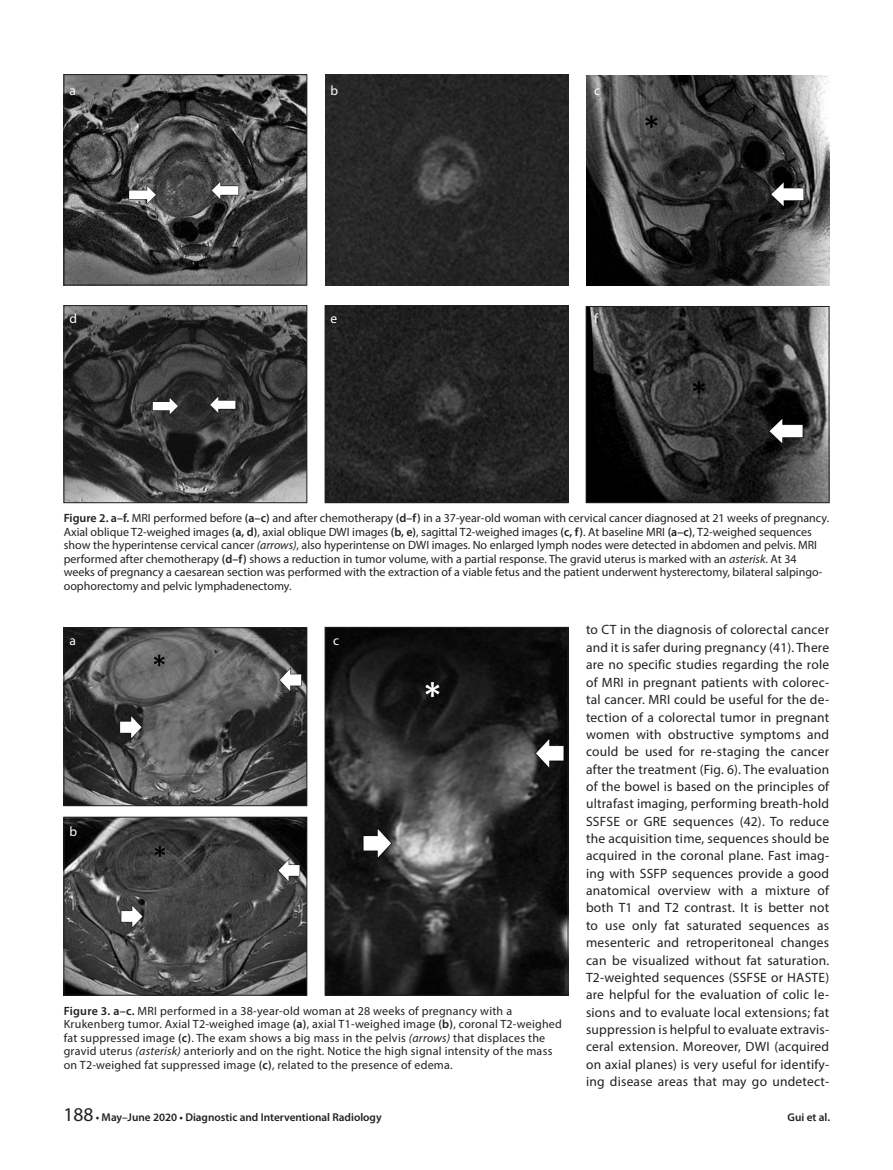
<style>
.page{position:relative;width:893px;height:1170px;background:#fff}
.page>*{position:absolute;margin:0;border:0;box-sizing:border-box;transform-origin:0 0}
.t1{font:13.5px/17.4px "Myriad Pro";letter-spacing:.015em;color:#231f20;text-align:justify}
.t2{font:13.5px "Myriad Pro";color:#fff}
.t3{font:12px/13.5px "Myriad Pro";color:#231f20}
.t4{font:12px/13.5px "Myriad Pro";letter-spacing:.02em;color:#231f20}
.t5{font:600 11.25px "Myriad Pro";color:#231f20}
.s1{font-weight:600}
.s2{font-style:italic}
.s3{font-weight:400;font-size:19.5px}
</style>
<div class="page">
<img style="left:66px;top:307px;width:239px;height:194px">
<div style="left:64px;top:305px;width:243px;height:198px;border:1px solid #231f20"></div>
<img style="left:66px;top:76px;width:239px;height:207px">
<div style="left:64px;top:74px;width:243px;height:211px;border:1px solid #231f20"></div>
<img style="left:327px;top:307px;width:239px;height:194px">
<div style="left:325px;top:305px;width:243px;height:198px;border:1px solid #231f20"></div>
<img style="left:325px;top:74px;width:243px;height:211px">
<img style="left:588px;top:308px;width:239px;height:193px">
<div style="left:586px;top:306px;width:243px;height:197px;border:1px solid #231f20"></div>
<img style="left:586px;top:75px;width:243px;height:210px">
<img style="left:66px;top:629px;width:239px;height:174px">
<div style="left:64px;top:627px;width:243px;height:178px;border:1px solid #231f20"></div>
<img style="left:66px;top:819px;width:239px;height:174px">
<div style="left:64px;top:817px;width:243px;height:178px;border:1px solid #231f20"></div>
<img style="left:327px;top:629px;width:239px;height:364px">
<div style="left:325px;top:627px;width:243px;height:368px;border:1px solid #231f20"></div>
<p class="t2" style="left:70px;top:82px;width:8px">a</p>
<p class="t2" style="left:70px;top:310px;width:9px">d</p>
<p class="t2" style="left:330px;top:82px;width:9px">b</p>
<p class="t2" style="left:330px;top:310px;width:8px">e</p>
<p class="t2" style="left:594px;top:82px;width:8px">c</p>
<p class="t2" style="left:594px;top:310px;width:5px">f</p>
<p class="t3" style="left:64px;top:511px;width:767px"><span class="s1">Figure 2. a–f.</span> MRI performed before <span class="s1">(a–c)</span> and after chemotherapy <span class="s1">(d–f)</span> in a 37-year-old woman with cervical cancer diagnosed at 21 weeks of pregnancy.<br>Axial oblique T2-weighed images <span class="s1">(a, d)</span>, axial oblique DWI images <span class="s1">(b, e)</span>, sagittal T2-weighed images <span class="s1">(c, f)</span>. At baseline MRI <span class="s1">(a–c)</span>, T2-weighed sequences show the hyperintense cervical cancer <span class="s2">(arrows)</span>, also hyperintense on DWI images. No enlarged lymph nodes were detected in abdomen and pelvis. MRI performed after chemotherapy <span class="s1">(d–f)</span> shows a reduction in tumor volume, with a partial response. The gravid uterus is marked with an <span class="s2">asterisk</span>. At 34 weeks of pregnancy a caesarean section was performed with the extraction of a viable fetus and the patient underwent hysterectomy, bilateral salpingo&shy;oophorectomy and pelvic lymphadenectomy.</p>
<p class="t2" style="left:70px;top:632px;width:8px">a</p>
<p class="t2" style="left:69px;top:823px;width:9px">b</p>
<p class="t2" style="left:333px;top:632px;width:8px">c</p>
<p class="t4" style="left:64px;top:1003px;width:500px"><span class="s1">Figure 3. a–c.</span> MRI performed in a 38-year-old woman at 28 weeks of pregnancy with a Krukenberg tumor. Axial T2-weighed image <span class="s1">(a)</span>, axial T1-weighed image <span class="s1">(b)</span>, coronal T2-weighed fat suppressed image <span class="s1">(c)</span>. The exam shows a big mass in the pelvis <span class="s2">(arrows)</span> that displaces the gravid uterus <span class="s2">(asterisk)</span> anteriorly and on the right. Notice the high signal intensity of the mass on T2-weighed fat suppressed image <span class="s1">(c)</span>, related to the presence of edema.</p>
<p class="t1" style="left:586px;top:620px;width:245px">to CT in the diagnosis of colorectal cancer and it is safer during pregnancy (41). There are no specific studies regarding the role of MRI in pregnant patients with colorec&shy;tal cancer. MRI could be useful for the de&shy;tection of a colorectal tumor in pregnant women with obstructive symptoms and could be used for re-staging the cancer after the treatment (Fig. 6). The evaluation of the bowel is based on the principles of ultrafast imaging, performing breath-hold SSFSE or GRE sequences (42). To reduce the acquisition time, sequences should be acquired in the coronal plane. Fast imag&shy;ing with SSFP sequences provide a good anatomical overview with a mixture of both T1 and T2 contrast. It is better not to use only fat saturated sequences as mesenteric and retroperitoneal changes can be visualized without fat saturation.<br>T2-weighted sequences (SSFSE or HASTE) are helpful for the evaluation of colic le&shy;sions and to evaluate local extensions; fat suppression is helpful to evaluate extravis&shy;ceral extension. Moreover, DWI (acquired on axial planes) is very useful for identify&shy;ing disease areas that may go undetect-</p>
<p class="t5" style="left:63px;top:1109px;width:320px"><span class="s3">188</span> • May–June 2020 • Diagnostic and Interventional Radiology</p>
<p class="t5" style="left:788px;top:1109px;width:44px">Gui et al.</p>
</div>
